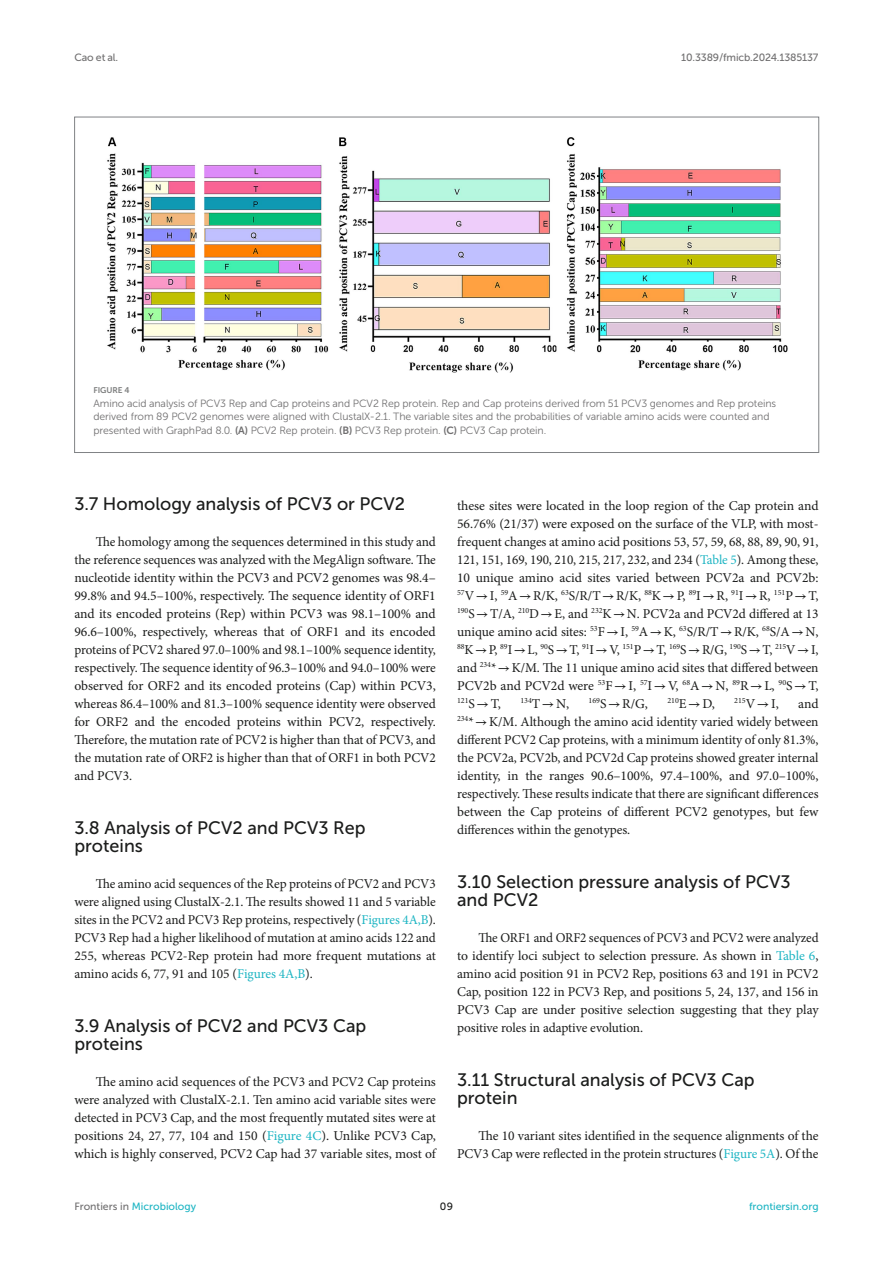
<style>
.page{position:relative;width:893px;height:1263px;background:#fff}
.page>*{position:absolute;margin:0;border:0;box-sizing:border-box;transform-origin:0 0}
.HEAD_2{font:18px/18px "Museo Sans 500";color:#1b1c1b}
.TEXT_FLUSH{font:13.5px/18px "Minion Pro";letter-spacing:-.005em;color:#1b1c1b;text-align:justify}
.FIG_LEG{font:10.5px/13.5px "Museo Sans 300";letter-spacing:-.01em;color:#706f70}
.t1{font:10.5px "Museo Sans 500";color:#1db5c3}
.t2{font:10.5px "Museo Sans 500";letter-spacing:-.015em;color:#706f70}
.t3{font:10.5px "Museo Sans 500";color:#1b1c1b}
.FIG_HD{font:8.25px "Museo Sans 700";letter-spacing:-.01em;color:#7e7f7f}
.TEXT_FLUSH-2{font:7.95px "Minion Pro";letter-spacing:-.005em;color:#1b1c1b}
.s1{font-family:"Museo Sans 700"}
.s2{color:#1db5c3}
.s3{font-family:"STIX General"}
.s4{font-size:13.5px}
.s5{font-family:"STIX General";font-size:13.5px}
.s6{color:#706f70}
</style>
<div class="page">
<img style="left:107px;top:137px;width:681px;height:236px">
<p class="t2" style="left:74px;top:51px;width:45px">Cao et al.</p>
<p class="t2" style="left:681px;top:51px;width:139px">10.3389/fmicb.2024.1385137</p>
<p class="FIG_HD" style="left:94px;top:386px;width:37px">FIGURE 4</p>
<p class="FIG_LEG" style="left:94px;top:396px;width:684px">Amino acid analysis of PCV3 Rep and Cap proteins and PCV2 Rep protein. Rep and Cap proteins derived from 51 PCV3 genomes and Rep proteins derived from 89 PCV2 genomes were aligned with ClustalX-2.1. The variable sites and the probabilities of variable amino acids were counted and presented with GraphPad 8.0. <span class="s1">(A)</span> PCV2 Rep protein. <span class="s1">(B)</span> PCV3 Rep protein. <span class="s1">(C)</span> PCV3 Cap protein.</p>
<p class="HEAD_2" style="left:74px;top:495px;width:332px">3.7 Homology analysis of PCV3 or PCV2</p>
<p class="TEXT_FLUSH" style="left:74px;top:533px;width:363px;text-indent:21px">The homology among the sequences determined in this study and the reference sequences was analyzed with the MegAlign software. The nucleotide identity within the PCV3 and PCV2 genomes was 98.4– 99.8% and 94.5–100%, respectively. The sequence identity of ORF1 and its encoded proteins (Rep) within PCV3 was 98.1–100% and 96.6–100%, respectively, whereas that of ORF1 and its encoded proteins of PCV2 shared 97.0–100% and 98.1–100% sequence identity, respectively. The sequence identity of 96.3–100% and 94.0–100% were observed for ORF2 and its encoded proteins (Cap) within PCV3, whereas 86.4–100% and 81.3–100% sequence identity were observed for ORF2 and the encoded proteins within PCV2, respectively.<br>Therefore, the mutation rate of PCV2 is higher than that of PCV3, and the mutation rate of ORF2 is higher than that of ORF1 in both PCV2 and PCV3.</p>
<p class="HEAD_2" style="left:74px;top:819px;width:293px">3.8 Analysis of PCV2 and PCV3 Rep proteins</p>
<p class="TEXT_FLUSH" style="left:74px;top:875px;width:363px;text-indent:21px">The amino acid sequences of the Rep proteins of PCV2 and PCV3 were aligned using ClustalX-2.1. The results showed 11 and 5 variable sites in the PCV2 and PCV3 Rep proteins, respectively (<span class="s2">Figures 4A,B</span>).<br>PCV3 Rep had a higher likelihood of mutation at amino acids 122 and 255, whereas PCV2-Rep protein had more frequent mutations at amino acids 6, 77, 91 and 105 (<span class="s2">Figures 4A,B</span>).</p>
<p class="HEAD_2" style="left:74px;top:1017px;width:294px">3.9 Analysis of PCV2 and PCV3 Cap proteins</p>
<p class="TEXT_FLUSH" style="left:74px;top:1073px;width:363px;text-indent:21px">The amino acid sequences of the PCV3 and PCV2 Cap proteins were analyzed with ClustalX-2.1. Ten amino acid variable sites were detected in PCV3 Cap, and the most frequently mutated sites were at positions 24, 27, 77, 104 and 150 (<span class="s2">Figure 4C</span>). Unlike PCV3 Cap, which is highly conserved, PCV2 Cap had 37 variable sites, most of</p>
<p class="TEXT_FLUSH" style="left:457px;top:497px;width:363px">these sites were located in the loop region of the Cap protein and 56.76% (21/37) were exposed on the surface of the VLP, with most&shy;frequent changes at amino acid positions 53, 57, 59, 68, 88, 89, 90, 91, 121, 151, 169, 190, 210, 215, 217, 232, and 234 (<span class="s2">Table 5</span>). Among these, 10 unique amino acid sites varied between PCV2a and PCV2b:<br><sup>57</sup>V<span class="s3">→</span>I, <sup>59</sup>A<span class="s3">→</span>R/K, <sup>63</sup>S/R/T<span class="s3">→</span>R/K, <sup>88</sup>K<span class="s3">→</span>P, <sup>89</sup>I<span class="s3">→</span>R, <sup>91</sup>I<span class="s3">→</span>R, <sup>151</sup>P<span class="s3">→</span>T, <sup>190</sup>S<span class="s3">→</span>T/A, <sup>210</sup>D<span class="s3">→</span>E, and <sup>232</sup>K<span class="s3">→</span>N. PCV2a and PCV2d differed at 13 unique amino acid sites: <sup>53</sup>F<span class="s3">→</span>I, <sup>59</sup>A<span class="s3">→</span>K, <sup>63</sup>S/R/T<span class="s3">→</span>R/K, <sup>68</sup>S/A<span class="s3">→</span>N, <sup>88</sup>K<span class="s3">→</span>P, <sup>89</sup>I<span class="s3">→</span>L, <sup>90</sup>S<span class="s3">→</span>T, <sup>91</sup>I<span class="s3">→</span>V, <sup>151</sup>P<span class="s3">→</span>T, <sup>169</sup>S<span class="s3">→</span>R/G, <sup>190</sup>S<span class="s3">→</span>T, <sup>215</sup>V<span class="s3">→</span>I, and <sup>234</sup>*<span class="s3">→</span>K/M. The 11 unique amino acid sites that differed between PCV2b and PCV2d were <sup>53</sup>F<span class="s3">→</span>I, <sup>57</sup>I<span class="s3">→</span>V, <sup>68</sup>A<span class="s3">→</span>N, <sup>89</sup>R<span class="s3">→</span>L, <sup>90</sup>S<span class="s3">→</span>T,</p>
<p class="TEXT_FLUSH-2" style="left:457px;top:695px;width:45px">121<span class="s4">S</span><span class="s5">→</span><span class="s4">T,</span></p>
<p class="TEXT_FLUSH-2" style="left:520px;top:695px;width:50px">134<span class="s4">T</span><span class="s5">→</span><span class="s4">N,</span></p>
<p class="TEXT_FLUSH" style="left:589px;top:695px;width:61px"><sup>169</sup>S<span class="s3">→</span>R/G,</p>
<p class="TEXT_FLUSH-2" style="left:667px;top:695px;width:49px">210<span class="s4">E</span><span class="s5">→</span><span class="s4">D,</span></p>
<p class="TEXT_FLUSH-2" style="left:734px;top:695px;width:46px">215<span class="s4">V</span><span class="s5">→</span><span class="s4">I,</span></p>
<p class="TEXT_FLUSH" style="left:457px;top:695px;width:363px;text-indent:341px">and <sup>234</sup>*<span class="s3">→</span>K/M. Although the amino acid identity varied widely between different PCV2 Cap proteins, with a minimum identity of only 81.3%, the PCV2a, PCV2b, and PCV2d Cap proteins showed greater internal identity, in the ranges 90.6–100%, 97.4–100%, and 97.0–100%, respectively. These results indicate that there are significant differences between the Cap proteins of different PCV2 genotypes, but few differences within the genotypes.</p>
<p class="HEAD_2" style="left:457px;top:873px;width:335px">3.10 Selection pressure analysis of PCV3 and PCV2</p>
<p class="TEXT_FLUSH" style="left:457px;top:929px;width:363px;text-indent:21px">The ORF1 and ORF2 sequences of PCV3 and PCV2 were analyzed to identify loci subject to selection pressure. As shown in <span class="s2">Table 6</span>, amino acid position 91 in PCV2 Rep, positions 63 and 191 in PCV2<br>Cap, position 122 in PCV3 Rep, and positions 5, 24, 137, and 156 in PCV3 Cap are under positive selection suggesting that they play positive roles in adaptive evolution.</p>
<p class="HEAD_2" style="left:457px;top:1071px;width:299px">3.11 Structural analysis of PCV3 Cap protein</p>
<p class="TEXT_FLUSH" style="left:457px;top:1127px;width:363px;text-align:right">The 10 variant sites identified in the sequence alignments of the<br>PCV3 Cap were reflected in the protein structures (<span class="s2">Figure 5A</span>). Of the</p>
<p class="t1" style="left:74px;top:1200px;width:123px"><span class="s6">Frontiers in</span> Microbiology</p>
<p class="t3" style="left:440px;top:1200px;width:15px">09</p>
<p class="t1" style="left:749px;top:1200px;width:71px">frontiersin.org</p>
</div>
